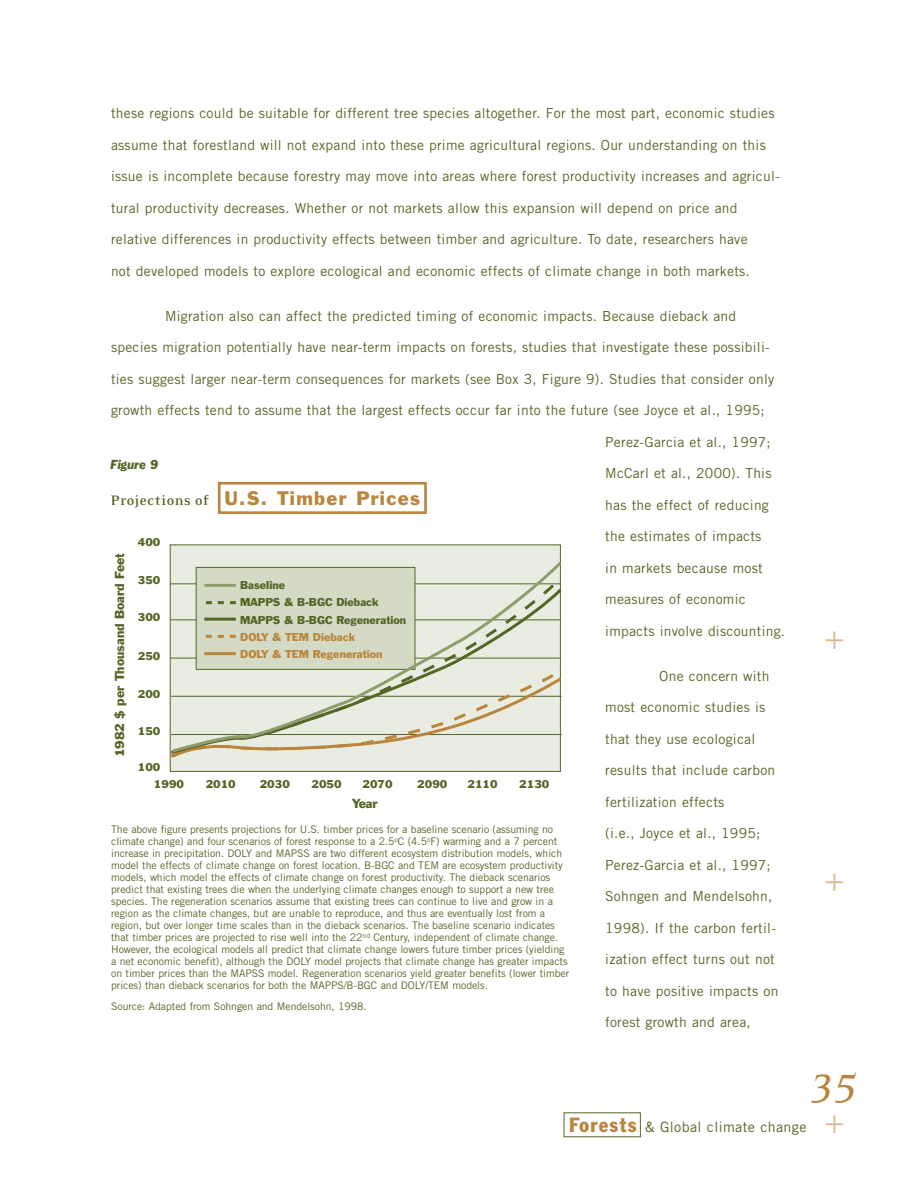
<style>
.page{position:relative;width:918px;height:1188px;background:#fff}
.page>*{position:absolute;margin:0;border:0;box-sizing:border-box;transform-origin:0 0}
.t1{font:italic 45px "Eidetic Serif";color:#ba853d}
.t2{font:300 30px "Akzidenz Grotesk BE";color:#dcba90}
.t3{font:18px "Franklin Gothic BT";letter-spacing:.07em;color:#ba853d}
.t4{font:14.25px "Trade Gothic";letter-spacing:.025em;color:#566627}
.t5{font:13.8px "Trade Gothic";letter-spacing:.02em;color:#566627}
.t6{font:12px "Franklin Gothic BT";color:#566627}
.t7{font:italic 12px "Franklin Gothic BT";color:#566627}
.t8{font:10.5px/12px "Trade Gothic";letter-spacing:-.005em;color:#566627}
.t9{font:10.5px/17.2px "Franklin Gothic BT";color:#566627}
.t10{font:10.5px/17.2px "Franklin Gothic BT";color:#ba853d}
.s1{font-family:"Eidetic Serif";font-weight:700;font-size:15.75px;color:#566627}
.s2{font-family:"Franklin Gothic BT";font-stretch:condensed;font-size:20.25px;color:#ba853d}
</style>
<div class="page">
<div style="left:218px;top:482px;width:209px;height:32px;border:3px solid #ba853d"></div>
<div style="left:170px;top:544px;width:391px;height:228px;background:#e9ece1;border:1px solid #566627"></div>
<svg style="left:170px;top:559px;width:392px;height:195px"></svg>
<p class="t5" style="left:111px;top:108px;width:665px">these regions could be suitable for different tree species altogether. For the most part, economic studies</p>
<p class="t5" style="left:111px;top:140px;width:656px">assume that forestland will not expand into these prime agricultural regions. Our understanding on this</p>
<p class="t5" style="left:111px;top:171px;width:670px">issue is incomplete because forestry may move into areas where forest productivity increases and agricul-</p>
<p class="t5" style="left:111px;top:203px;width:628px">tural productivity decreases. Whether or not markets allow this expansion will depend on price and</p>
<p class="t5" style="left:111px;top:234px;width:638px">relative differences in productivity effects between timber and agriculture. To date, researchers have</p>
<p class="t5" style="left:111px;top:266px;width:640px">not developed models to explore ecological and economic effects of climate change in both markets.</p>
<p class="t5" style="left:165px;top:311px;width:573px">Migration also can affect the predicted timing of economic impacts. Because dieback and</p>
<p class="t5" style="left:111px;top:342px;width:660px">species migration potentially have near-term impacts on forests, studies that investigate these possibili-</p>
<p class="t5" style="left:111px;top:374px;width:665px">ties suggest larger near-term consequences for markets (see Box 3, Figure 9). Studies that consider only</p>
<p class="t5" style="left:111px;top:405px;width:655px">growth effects tend to assume that the largest effects occur far into the future (see Joyce et al., 1995;</p>
<p class="t5" style="left:605px;top:437px;width:167px">Perez-Garcia et al., 1997;</p>
<p class="t5" style="left:605px;top:468px;width:168px">McCarl et al., 2000). This</p>
<p class="t5" style="left:605px;top:500px;width:165px">has the effect of reducing</p>
<p class="t5" style="left:605px;top:531px;width:158px">the estimates of impacts</p>
<p class="t5" style="left:605px;top:563px;width:159px">in markets because most</p>
<p class="t5" style="left:605px;top:594px;width:142px">measures of economic</p>
<p class="t5" style="left:605px;top:626px;width:181px">impacts involve discounting.</p>
<p class="t5" style="left:659px;top:671px;width:112px">One concern with</p>
<p class="t5" style="left:605px;top:702px;width:162px">most economic studies is</p>
<p class="t5" style="left:605px;top:734px;width:152px">that they use ecological</p>
<p class="t5" style="left:605px;top:765px;width:172px">results that include carbon</p>
<p class="t5" style="left:605px;top:797px;width:121px">fertilization effects</p>
<p class="t5" style="left:605px;top:828px;width:157px">(i.e., Joyce et al., 1995;</p>
<p class="t5" style="left:605px;top:860px;width:167px">Perez-Garcia et al., 1997;</p>
<p class="t5" style="left:605px;top:891px;width:169px">Sohngen and Mendelsohn,</p>
<p class="t5" style="left:605px;top:923px;width:172px">1998). If the carbon fertil-</p>
<p class="t5" style="left:605px;top:954px;width:171px">ization effect turns out not</p>
<p class="t5" style="left:605px;top:986px;width:175px">to have positive impacts on</p>
<p class="t5" style="left:605px;top:1017px;width:147px">forest growth and area,</p>
<p class="t7" style="left:111px;top:460px;width:49px">Figure 9</p>
<h3 class="t3" style="left:111px;top:492px;width:311px"><span class="s1">Projections of</span> U.S. Timber Prices</h3>
<p class="t9" style="left:138px;top:534px;width:24px">400</p>
<p class="t6" style="left:116px;top:757px;width:206px;rotate:-90deg">1982 $ per Thousand Board Feet</p>
<p class="t9" style="left:138px;top:573px;width:24px">350</p>
<p class="t9" style="left:240px;top:578px;width:167px">Baseline<br>MAPPS &amp; B-BGC Dieback<br>MAPPS &amp; B-BGC Regeneration</p>
<p class="t10" style="left:240px;top:630px;width:144px">DOLY &amp; TEM Dieback<br>DOLY &amp; TEM Regeneration</p>
<p class="t9" style="left:138px;top:610px;width:24px">300</p>
<p class="t9" style="left:138px;top:649px;width:24px">250</p>
<p class="t9" style="left:138px;top:686px;width:24px">200</p>
<p class="t9" style="left:138px;top:724px;width:24px">150</p>
<p class="t9" style="left:138px;top:760px;width:24px">100</p>
<p class="t9" style="left:154px;top:777px;width:32px">1990</p>
<p class="t9" style="left:206px;top:777px;width:32px">2010</p>
<p class="t9" style="left:260px;top:777px;width:32px">2030</p>
<p class="t9" style="left:311px;top:777px;width:32px">2050</p>
<p class="t9" style="left:362px;top:777px;width:32px">2070</p>
<p class="t9" style="left:417px;top:777px;width:32px">2090</p>
<p class="t9" style="left:468px;top:777px;width:32px">2110</p>
<p class="t9" style="left:519px;top:777px;width:32px">2130</p>
<p class="t6" style="left:352px;top:799px;width:27px">Year</p>
<p class="t8" style="left:111px;top:825px;width:460px">The above figure presents projections for U.S. timber prices for a baseline scenario (assuming no climate change) and four scenarios of forest response to a 2.5<sup>o</sup>C (4.5<sup>o</sup>F) warming and a 7 percent increase in precipitation. DOLY and MAPSS are two different ecosystem distribution models, which model the effects of climate change on forest location. B-BGC and TEM are ecosystem productivity models, which model the effects of climate change on forest productivity. The dieback scenarios predict that existing trees die when the underlying climate changes enough to support a new tree species. The regeneration scenarios assume that existing trees can continue to live and grow in a region as the climate changes, but are unable to reproduce, and thus are eventually lost from a region, but over longer time scales than in the dieback scenarios. The baseline scenario indicates that timber prices are projected to rise well into the 22<sup>nd</sup> Century, independent of climate change.<br>However, the ecological models all predict that climate change lowers future timber prices (yielding a net economic benefit), although the DOLY model projects that climate change has greater impacts on timber prices than the MAPSS model. Regeneration scenarios yield greater benefits (lower timber prices) than dieback scenarios for both the MAPPS/B-BGC and DOLY/TEM models.</p>
<p class="t8" style="left:111px;top:1002px;width:257px">Source: Adapted from Sohngen and Mendelsohn, 1998.</p>
<h2 class="t2" style="left:824px;top:628px;width:22px">+</h2>
<h2 class="t2" style="left:824px;top:870px;width:22px">+</h2>
<h1 class="t1" style="left:810px;top:1052px;width:49px">35</h1>
<p class="t4" style="left:569px;top:1122px;width:239px"><span class="s2">Forests</span> &amp; Global climate change</p>
<h2 class="t2" style="left:824px;top:1112px;width:22px">+</h2>
</div>
